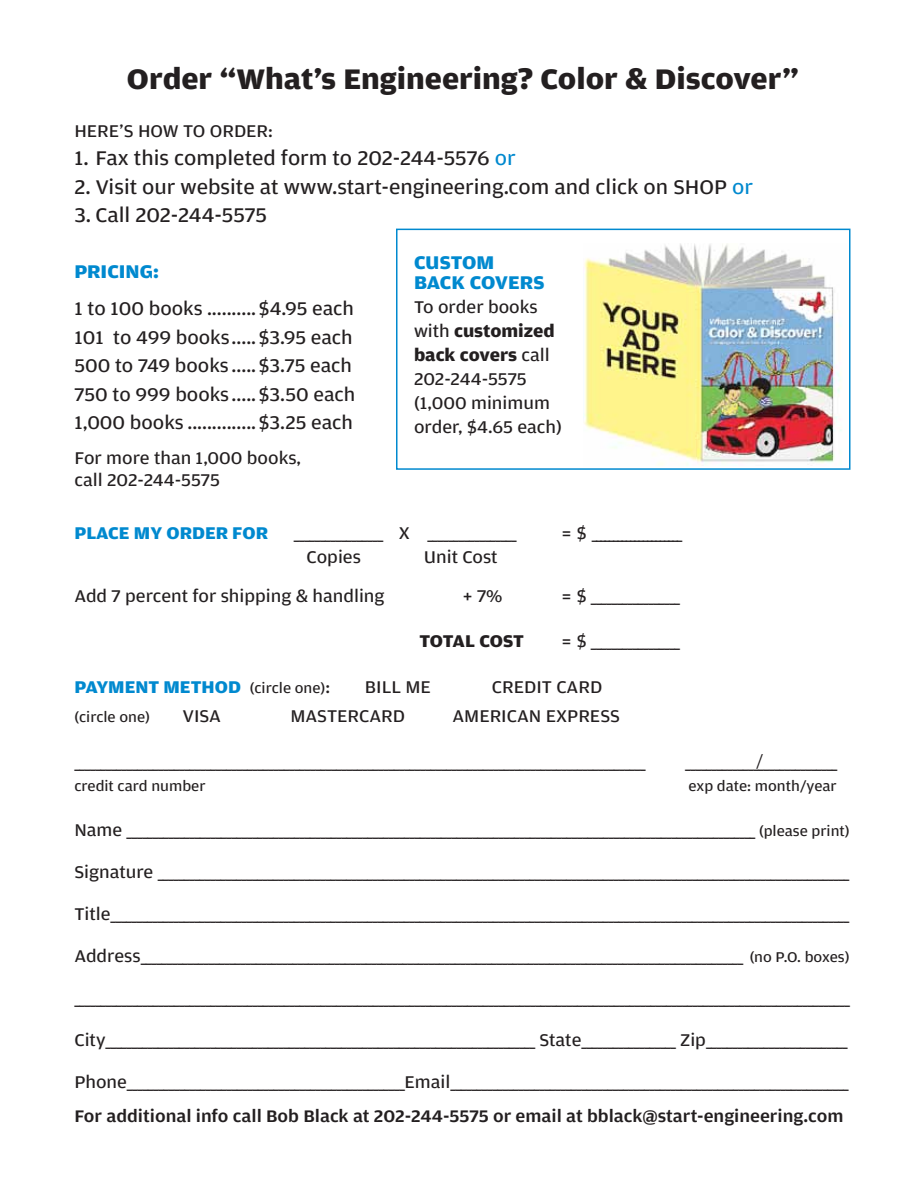
<style>
.page{position:relative;width:918px;height:1188px;background:#fff}
.page>*{position:absolute;margin:0;border:0;box-sizing:border-box;transform-origin:0 0}
.t1{font:700 30px "Amplitude Wide";color:#231f20}
.t2{font:21px "Amplitude Wide";color:#231f20}
.t3{font:19.5px/28.5px "Amplitude Wide";color:#231f20}
.t4{font:700 19.5px/19.5px "Amplitude Wide";color:#0089cf}
.t5{font:18px/24px "Amplitude Wide";color:#231f20}
.t6{font:700 18px "Amplitude Wide";color:#0089cf}
.t7{font:700 18px "Amplitude Wide";letter-spacing:-.01em;color:#231f20}
.t8{font:18px "Amplitude";color:#231f20}
.t9{font:500 17.85px "Amplitude Wide";color:#231f20}
.t10{font:15px "Amplitude Wide";color:#231f20}
.s1{color:#0089cf}
.s2{font-weight:700}
.s3{font-weight:400;font-size:15px;color:#231f20}
.s4{font-weight:400;color:#231f20}
.s5{font-size:15px}
</style>
<div class="page">
<div style="left:396px;top:229px;width:454px;height:241px;border:2px solid #0089cf"></div>
<img style="left:583px;top:243px;width:259px;height:223px">
<h1 class="t1" style="left:127px;top:60px;width:674px">Order “What’s Engineering? Color &amp; Discover”</h1>
<p class="t5" style="left:74px;top:118px;width:200px">HERE’S HOW TO ORDER:</p>
<p class="t2" style="left:74px;top:145px;width:443px">1. Fax this completed form to 202-244-5576 <span class="s1">or</span></p>
<p class="t2" style="left:74px;top:174px;width:680px">2. Visit our website at www.start-engineering.com and click on SHOP <span class="s1">or</span></p>
<p class="t2" style="left:74px;top:202px;width:194px">3. Call 202-244-5575</p>
<p class="t4" style="left:74px;top:261px;width:86px">Pricing:</p>
<p class="t3" style="left:74px;top:294px;width:282px">1 to 100 books ..........$4.95 each 101 to 499 books..... $3.95 each 500 to 749 books .....$3.75 each 750 to 999 books .....$3.50 each 1,000 books ..............$3.25 each</p>
<p class="t5" style="left:74px;top:446px;width:228px;line-height:22.5px">For more than 1,000 books, call 202-244-5575</p>
<p class="t4" style="left:414px;top:253px;width:132px">custom<br>back covers</p>
<p class="t5" style="left:414px;top:295px;width:149px">To order books with <span class="s2">customized back covers</span> call<br>202-244-5575 (1,000 minimum order, $4.65 each)</p>
<p class="t6" style="left:74px;top:522px;width:194px">PLACE MY ORDER FOR</p>
<p class="t5" style="left:294px;top:520px;width:224px">_________________ X _________________</p>
<p class="t5" style="left:562px;top:520px;width:122px">= $ _____________________</p>
<p class="t5" style="left:307px;top:544px;width:56px">Copies</p>
<p class="t5" style="left:424px;top:544px;width:75px">Unit Cost</p>
<p class="t5" style="left:74px;top:583px;width:312px">Add 7 percent for shipping &amp; handling</p>
<p class="t5" style="left:463px;top:583px;width:41px">+ 7%</p>
<p class="t5" style="left:562px;top:583px;width:120px">= $ _________________</p>
<p class="t7" style="left:419px;top:630px;width:23px">Total</p>
<p class="t7" style="left:479px;top:630px;width:43px">Cost</p>
<p class="t5" style="left:562px;top:628px;width:120px">= $ _________________</p>
<p class="t6" style="left:74px;top:676px;width:257px">PAYMENT METHOD <span class="s3">(circle one)</span><span class="s4">:</span></p>
<p class="t5" style="left:365px;top:675px;width:68px">BILL ME</p>
<p class="t5" style="left:492px;top:675px;width:112px">CREDIT CARD</p>
<p class="t10" style="left:74px;top:707px;width:77px">(circle one)</p>
<p class="t5" style="left:182px;top:703px;width:40px">VISA</p>
<p class="t5" style="left:290px;top:703px;width:116px">MASTERCARD</p>
<p class="t5" style="left:452px;top:703px;width:169px">AMERICAN EXPRESS</p>
<p class="t8" style="left:756px;top:750px;width:9px">/</p>
<p class="t5" style="left:74px;top:750px;width:573px">_____________________________________________________________________________________________________________</p>
<p class="t5" style="left:685px;top:750px;width:154px">_____________________________</p>
<p class="t10" style="left:74px;top:776px;width:133px">credit card number</p>
<p class="t10" style="left:688px;top:776px;width:150px">exp date: month/year</p>
<p class="t5" style="left:74px;top:817px;width:777px">Name ________________________________________________________________________________________________________________________ <span class="s5">(please print)</span></p>
<p class="t5" style="left:74px;top:859px;width:777px">Signature ____________________________________________________________________________________________________________________________________</p>
<p class="t5" style="left:74px;top:901px;width:777px">Title_____________________________________________________________________________________________________________________________________________</p>
<p class="t5" style="left:74px;top:943px;width:777px">Address___________________________________________________________________________________________________________________ <span class="s5">(no P.O. boxes)</span></p>
<p class="t5" style="left:74px;top:985px;width:777px">____________________________________________________________________________________________________________________________________________________</p>
<p class="t5" style="left:74px;top:1027px;width:775px">City__________________________________________________________________________________ State__________________ Zip___________________________</p>
<p class="t5" style="left:74px;top:1069px;width:776px">Phone_____________________________________________________Email____________________________________________________________________________</p>
<p class="t9" style="left:74px;top:1105px;width:771px">For additional info call Bob Black at 202-244-5575 or email at bblack@start-engineering.com</p>
</div>
